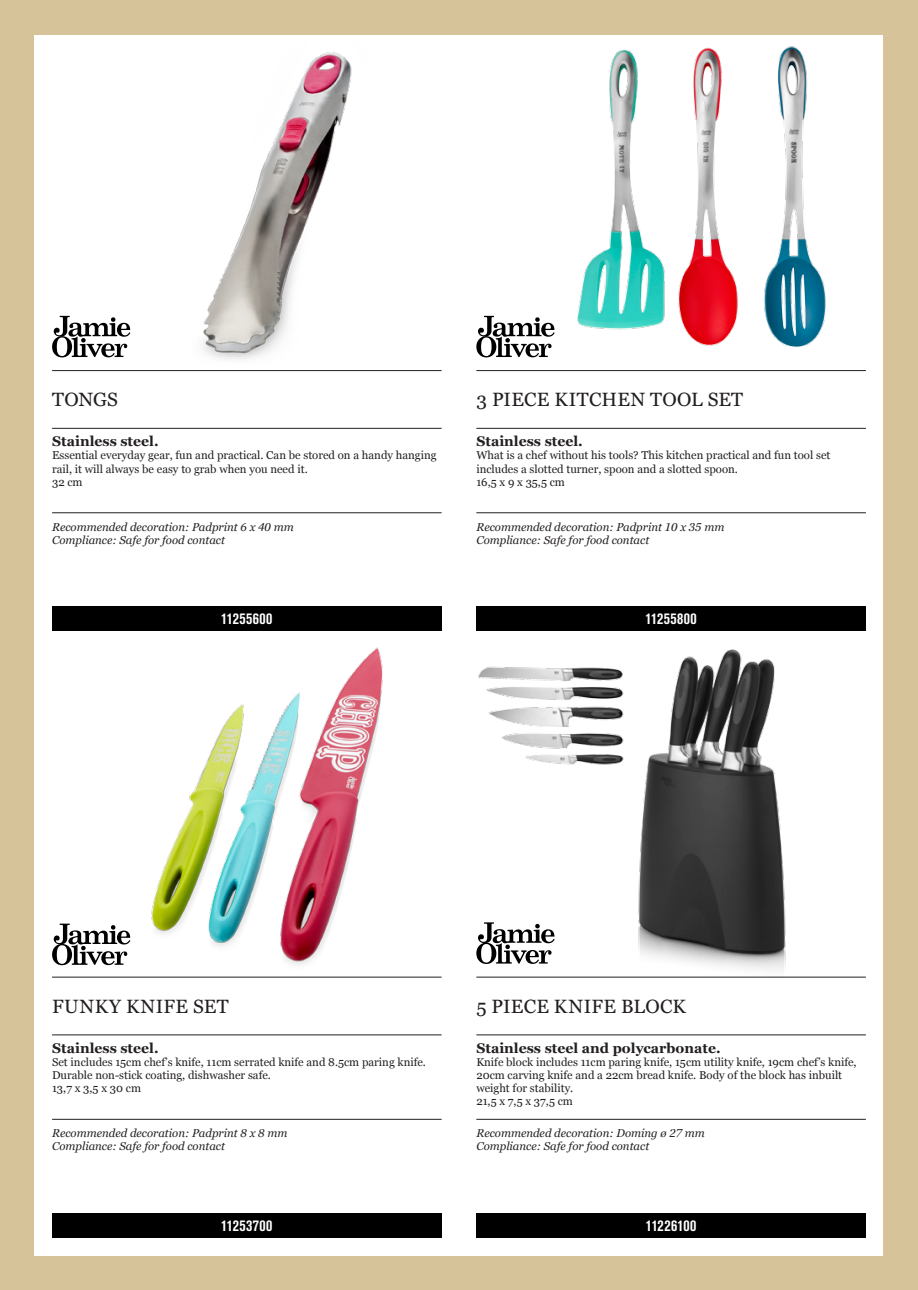
<style>
.page{position:relative;width:918px;height:1290px;background:#d6c399}
.page>*{position:absolute;margin:0;border:0;box-sizing:border-box;transform-origin:0 0}
.t1{font:19.25px "Georgia";letter-spacing:.02em;color:#231f20}
.t2{font:700 condensed 15.75px "Akzidenz Grotesk Pro";letter-spacing:.025em;color:#fff}
.t3{font:700 14px "Georgia";color:#231f20}
.t4{font:11.38px/13.1px "Georgia";color:#231f20}
.t5{font:italic 11.38px/13.1px "Georgia Pro";color:#231f20}
</style>
<div class="page">
<div style="left:35px;top:35px;width:848px;height:1220px;background:#fff"></div>
<svg style="left:52px;top:923px;width:78px;height:42px"></svg>
<hr style="left:52px;top:977px;width:389px;height:1px;background:#231f20">
<hr style="left:52px;top:1034px;width:389px;height:1px;background:#231f20">
<hr style="left:52px;top:1119px;width:389px;height:1px;background:#231f20">
<div style="left:52px;top:1213px;width:389px;height:25px;background:#000"></div>
<img style="left:145px;top:647px;width:244px;height:331px">
<img style="left:478px;top:666px;width:146px;height:99px">
<img style="left:633px;top:649px;width:158px;height:328px">
<svg style="left:476px;top:922px;width:78px;height:42px"></svg>
<hr style="left:476px;top:977px;width:390px;height:1px;background:#231f20">
<hr style="left:476px;top:1034px;width:390px;height:1px;background:#231f20">
<hr style="left:476px;top:1119px;width:390px;height:1px;background:#231f20">
<div style="left:476px;top:1213px;width:390px;height:25px;background:#000"></div>
<svg style="left:476px;top:316px;width:78px;height:41px"></svg>
<hr style="left:476px;top:370px;width:390px;height:1px;background:#231f20">
<hr style="left:476px;top:428px;width:390px;height:1px;background:#231f20">
<hr style="left:476px;top:512px;width:390px;height:1px;background:#231f20">
<div style="left:476px;top:606px;width:390px;height:25px;background:#000"></div>
<img style="left:577px;top:46px;width:249px;height:301px">
<svg style="left:52px;top:316px;width:78px;height:41px"></svg>
<hr style="left:52px;top:370px;width:389px;height:1px;background:#231f20">
<hr style="left:52px;top:428px;width:389px;height:1px;background:#231f20">
<hr style="left:52px;top:512px;width:389px;height:1px;background:#231f20">
<div style="left:52px;top:606px;width:389px;height:25px;background:#000"></div>
<img style="left:192px;top:52px;width:175px;height:320px">
<h1 class="t1" style="left:52px;top:388px;width:67px">Tongs</h1>
<p class="t3" style="left:52px;top:432px;width:108px">Stainless steel.</p>
<p class="t4" style="left:52px;top:449px;width:386px">Essential everyday gear, fun and practical. Can be stored on a handy hanging rail, it will always be easy to grab when you need it.<br>32 cm</p>
<p class="t5" style="left:52px;top:521px;width:243px">Recommended decoration: Padprint 6 x 40 mm<br>Compliance: Safe for food contact</p>
<h2 class="t2" style="left:221px;top:609px;width:53px">11255600</h2>
<h1 class="t1" style="left:476px;top:388px;width:263px">3 piece kitchen tool set</h1>
<p class="t3" style="left:476px;top:432px;width:108px">Stainless steel.</p>
<p class="t4" style="left:476px;top:449px;width:355px">What is a chef without his tools? This kitchen practical and fun tool set includes a slotted turner, spoon and a slotted spoon.<br>16,5 x 9 x 35,5 cm</p>
<p class="t5" style="left:476px;top:521px;width:250px">Recommended decoration: Padprint 10 x 35 mm<br>Compliance: Safe for food contact</p>
<h2 class="t2" style="left:645px;top:609px;width:53px">11255800</h2>
<h1 class="t1" style="left:52px;top:994px;width:173px">Funky Knife Set</h1>
<p class="t3" style="left:52px;top:1039px;width:108px">Stainless steel.</p>
<p class="t4" style="left:52px;top:1056px;width:375px">Set includes 15cm chef’s knife, 11cm serrated knife and 8.5cm paring knife.<br>Durable non-stick coating, dishwasher safe.<br>13,7 x 3,5 x 30 cm</p>
<p class="t5" style="left:52px;top:1127px;width:237px">Recommended decoration: Padprint 8 x 8 mm<br>Compliance: Safe for food contact</p>
<h2 class="t2" style="left:221px;top:1215px;width:53px">11253700</h2>
<h1 class="t1" style="left:476px;top:994px;width:211px">5 piece knife block</h1>
<p class="t3" style="left:476px;top:1039px;width:246px">Stainless steel and polycarbonate.</p>
<p class="t4" style="left:476px;top:1056px;width:382px">Knife block includes 11cm paring knife, 15cm utility knife, 19cm chef’s knife, 20cm carving knife and a 22cm bread knife. Body of the block has inbuilt weight for stability.<br>21,5 x 7,5 x 37,5 cm</p>
<p class="t5" style="left:476px;top:1127px;width:230px">Recommended decoration: Doming ø 27 mm<br>Compliance: Safe for food contact</p>
<h2 class="t2" style="left:646px;top:1215px;width:52px">11226100</h2>
</div>
